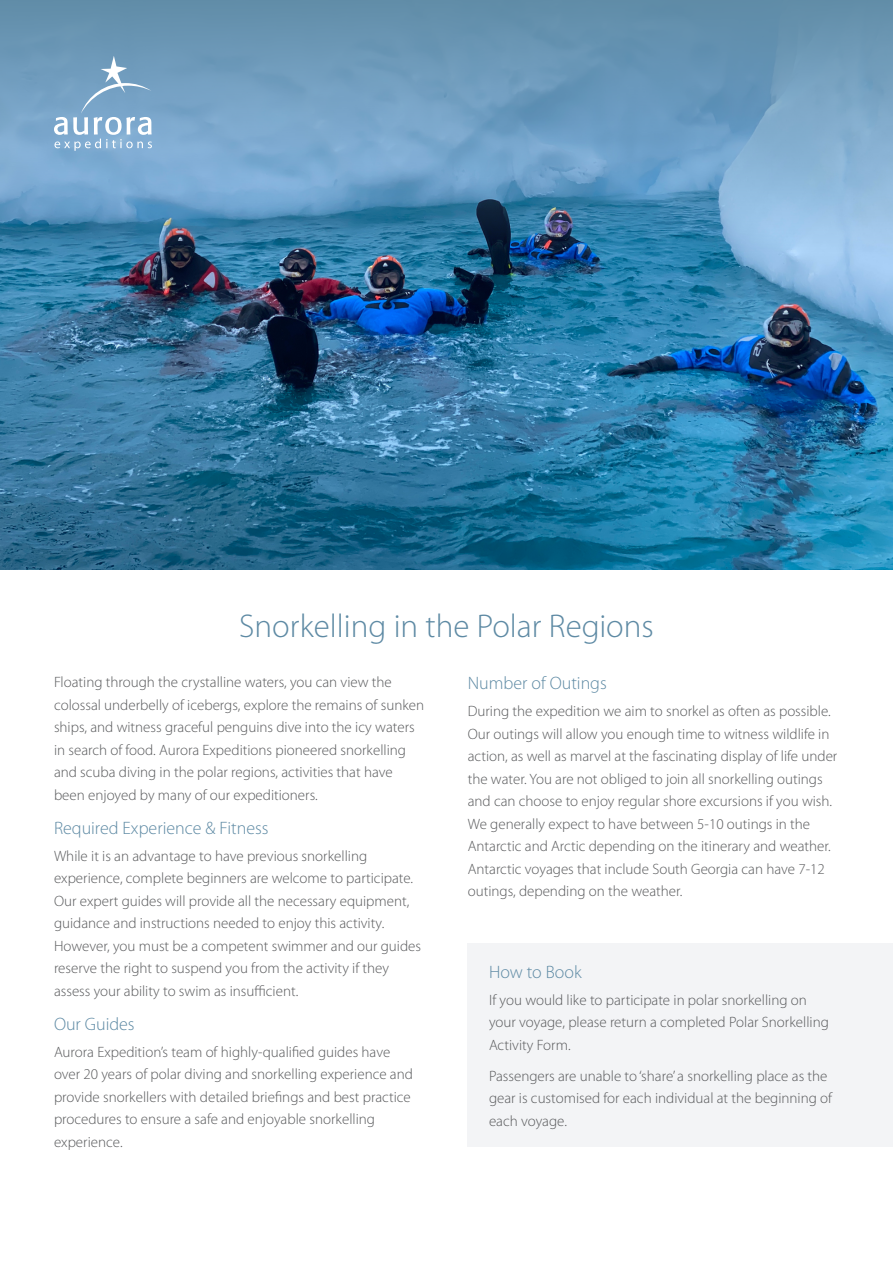
<style>
.page{position:relative;width:893px;height:1263px;background:#fff}
.page>*{position:absolute;margin:0;border:0;box-sizing:border-box;transform-origin:0 0}
.t1{font:300 33px "Myriad Pro";color:#5e8aa4}
.t2{font:300 18px "Myriad Pro";color:#5e8aa4}
.t3{font:300 15px/22.5px "Myriad Pro";color:#58595b}
</style>
<div class="page">
<img style="left:0;top:251px;width:893px;height:319px">
<svg style="left:0;top:0;width:893px;height:251px;background:#6899bd"></svg>
<div style="left:468px;top:943px;width:425px;height:204px;background:#f3f4f6"></div>
<svg style="left:54px;top:56px;width:98px;height:95px;background:#8aafce"></svg>
<h1 class="t1" style="left:239px;top:608px;width:416px">Snorkelling in the Polar Regions</h1>
<p class="t3" style="left:54px;top:671px;width:372px">Floating through the crystalline waters, you can view the colossal underbelly of icebergs, explore the remains of sunken ships, and witness graceful penguins dive into the icy waters in search of food. Aurora Expeditions pioneered snorkelling and scuba diving in the polar regions, activities that have been enjoyed by many of our expeditioners.</p>
<p class="t2" style="left:54px;top:818px;width:216px">Required Experience &amp; Fitness</p>
<p class="t3" style="left:54px;top:845px;width:369px">While it is an advantage to have previous snorkelling experience, complete beginners are welcome to participate.<br>Our expert guides will provide all the necessary equipment, guidance and instructions needed to enjoy this activity.<br>However, you must be a competent swimmer and our guides reserve the right to suspend you from the activity if they assess your ability to swim as insufficient.</p>
<p class="t2" style="left:54px;top:1014px;width:82px">Our Guides</p>
<p class="t3" style="left:54px;top:1041px;width:360px">Aurora Expedition’s team of highly-qualified guides have over 20 years of polar diving and snorkelling experience and provide snorkellers with detailed briefings and best practice procedures to ensure a safe and enjoyable snorkelling experience.</p>
<p class="t2" style="left:468px;top:673px;width:141px">Number of Outings</p>
<p class="t3" style="left:468px;top:700px;width:371px">During the expedition we aim to snorkel as often as possible.<br>Our outings will allow you enough time to witness wildlife in action, as well as marvel at the fascinating display of life under the water. You are not obliged to join all snorkelling outings and can choose to enjoy regular shore excursions if you wish.<br>We generally expect to have between 5-10 outings in the Antarctic and Arctic depending on the itinerary and weather.<br>Antarctic voyages that include South Georgia can have 7-12 outings, depending on the weather.</p>
<p class="t2" style="left:489px;top:962px;width:94px">How to Book</p>
<p class="t3" style="left:489px;top:989px;width:341px">If you would like to participate in polar snorkelling on your voyage, please return a completed Polar Snorkelling<br>Activity Form.</p>
<p class="t3" style="left:489px;top:1065px;width:345px">Passengers are unable to ‘share’ a snorkelling place as the gear is customised for each individual at the beginning of each voyage.</p>
</div>
